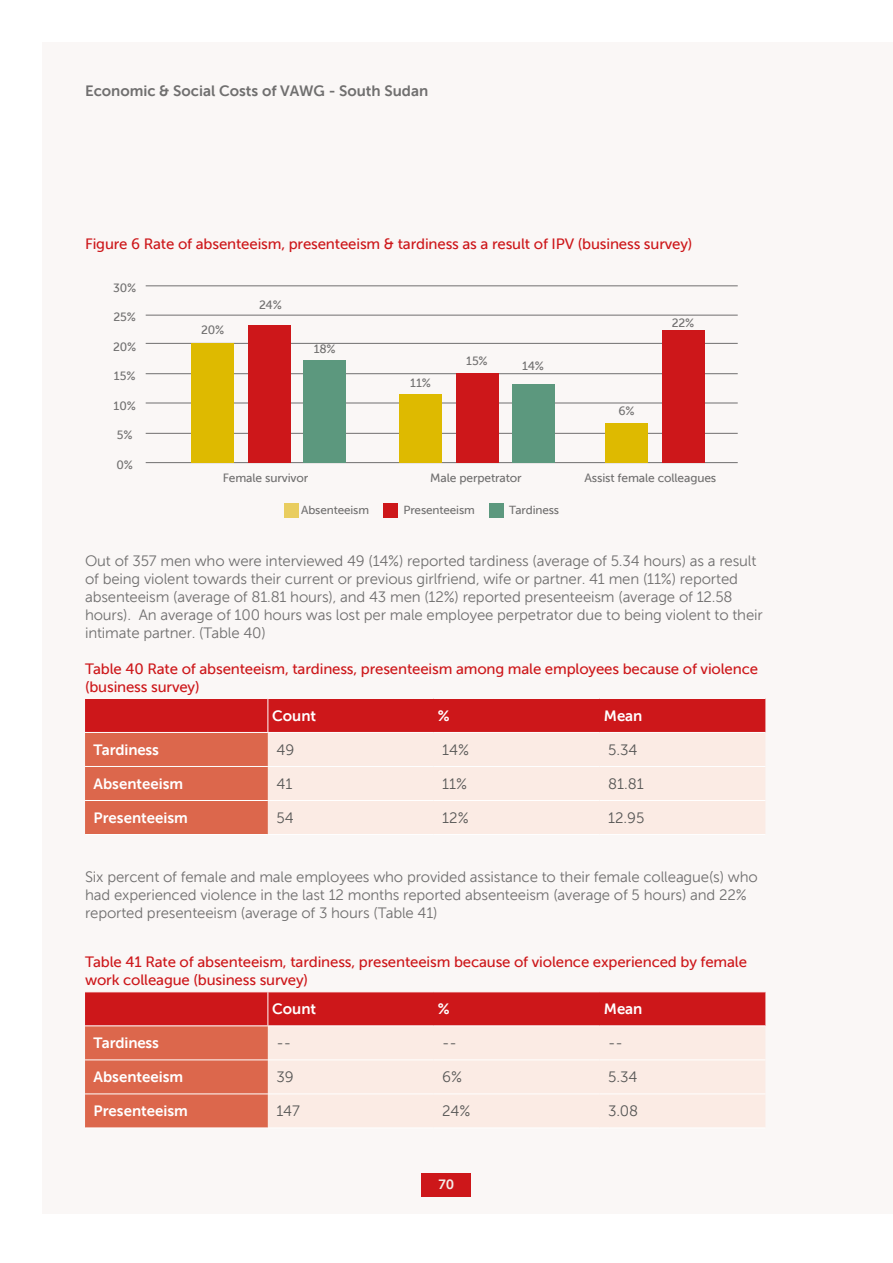
<style>
.page{position:relative;width:893px;height:1263px;background:#fff}
.page>*{position:absolute;margin:0;border:0;box-sizing:border-box;transform-origin:0 0}
.t1{font:15px/18px "Museo Sans 300";letter-spacing:-.01em;color:#706f6f}
.t2{font:15px/18px "Museo Sans 500";letter-spacing:-.01em;color:#cd171a}
.t3{font:15px "Museo Sans 700";color:#fff}
.t4{font:15px "Museo Sans 300";color:#575756}
.t5{font:15px "Museo Sans 700";color:#706f6f}
.t6{font:13.5px "Museo Sans 700";color:#f3eeea}
.t7{font:12px "Museo Sans 500";letter-spacing:-.01em;color:#706f6f}
.t8{font:11.7px "Museo Sans 500";letter-spacing:-.01em;color:#706f6f}
</style>
<div class="page">
<div style="left:43px;top:43px;width:850px;height:1171px;background:#faf7f6"></div>
<div style="left:422px;top:1173px;width:49px;height:24px;background:#cd171a"></div>
<hr style="left:146px;top:315px;width:592px;height:1px;background:#706f6f">
<hr style="left:146px;top:373px;width:592px;height:1px;background:#706f6f">
<hr style="left:146px;top:433px;width:592px;height:1px;background:#706f6f">
<hr style="left:146px;top:343px;width:592px;height:1px;background:#706f6f">
<hr style="left:146px;top:286px;width:592px;height:1px;background:#706f6f">
<hr style="left:146px;top:403px;width:592px;height:1px;background:#706f6f">
<hr style="left:146px;top:462px;width:592px;height:1px;background:#706f6f">
<div style="left:248px;top:326px;width:43px;height:137px;background:#cd171a"></div>
<div style="left:191px;top:343px;width:43px;height:120px;background:#deba00"></div>
<div style="left:662px;top:330px;width:42px;height:133px;background:#cd171a"></div>
<div style="left:605px;top:423px;width:43px;height:40px;background:#deba00"></div>
<div style="left:456px;top:373px;width:42px;height:90px;background:#cd171a"></div>
<div style="left:399px;top:394px;width:43px;height:69px;background:#deba00"></div>
<div style="left:284px;top:503px;width:14px;height:14px;background:#e9cd5f"></div>
<div style="left:383px;top:503px;width:15px;height:14px;background:#cd171a"></div>
<div style="left:489px;top:503px;width:14px;height:14px;background:#5c987e"></div>
<div style="left:512px;top:384px;width:43px;height:79px;background:#5c987e"></div>
<div style="left:304px;top:360px;width:42px;height:103px;background:#5c987e"></div>
<svg style="left:85px;top:699px;width:680px;height:135px;background:#d33b30"></svg>
<div style="left:268px;top:733px;width:497px;height:101px;background:#fbebe4"></div>
<hr style="left:85px;top:698px;width:183px;height:1px;background:#fff">
<hr style="left:268px;top:698px;width:166px;height:1px;background:#fff">
<hr style="left:267px;top:699px;width:1px;height:33px;background:#fff">
<hr style="left:434px;top:698px;width:166px;height:1px;background:#fff">
<hr style="left:600px;top:698px;width:165px;height:1px;background:#fff">
<hr style="left:85px;top:732px;width:183px;height:1px;background:#fff">
<hr style="left:268px;top:732px;width:166px;height:1px;background:#fff">
<hr style="left:434px;top:732px;width:166px;height:1px;background:#fff">
<hr style="left:600px;top:732px;width:165px;height:1px;background:#fff">
<hr style="left:85px;top:766px;width:183px;height:1px;background:#fff">
<hr style="left:268px;top:766px;width:166px;height:1px;background:#fff">
<hr style="left:434px;top:766px;width:166px;height:1px;background:#fff">
<hr style="left:600px;top:766px;width:165px;height:1px;background:#fff">
<hr style="left:85px;top:800px;width:183px;height:1px;background:#fff">
<hr style="left:268px;top:800px;width:166px;height:1px;background:#fff">
<hr style="left:434px;top:800px;width:166px;height:1px;background:#fff">
<hr style="left:600px;top:800px;width:165px;height:1px;background:#fff">
<hr style="left:85px;top:834px;width:183px;height:1px;background:#fff">
<hr style="left:268px;top:834px;width:166px;height:1px;background:#fff">
<hr style="left:434px;top:834px;width:166px;height:1px;background:#fff">
<hr style="left:600px;top:834px;width:165px;height:1px;background:#fff">
<svg style="left:85px;top:992px;width:680px;height:135px;background:#d43d32"></svg>
<div style="left:268px;top:1026px;width:497px;height:101px;background:#fbebe4"></div>
<hr style="left:85px;top:991px;width:183px;height:1px;background:#fff">
<hr style="left:268px;top:991px;width:166px;height:1px;background:#fff">
<hr style="left:267px;top:992px;width:1px;height:33px;background:#fff">
<hr style="left:434px;top:991px;width:166px;height:1px;background:#fff">
<hr style="left:600px;top:991px;width:165px;height:1px;background:#fff">
<hr style="left:85px;top:1025px;width:183px;height:1px;background:#fff">
<hr style="left:268px;top:1025px;width:166px;height:1px;background:#fff">
<hr style="left:434px;top:1025px;width:166px;height:1px;background:#fff">
<hr style="left:600px;top:1025px;width:165px;height:1px;background:#fff">
<hr style="left:85px;top:1059px;width:183px;height:1px;background:#fff">
<hr style="left:268px;top:1059px;width:166px;height:1px;background:#fff">
<hr style="left:434px;top:1059px;width:166px;height:1px;background:#fff">
<hr style="left:600px;top:1059px;width:165px;height:1px;background:#fff">
<hr style="left:85px;top:1093px;width:183px;height:1px;background:#fff">
<hr style="left:268px;top:1093px;width:166px;height:1px;background:#fff">
<hr style="left:434px;top:1093px;width:166px;height:1px;background:#fff">
<hr style="left:600px;top:1093px;width:165px;height:1px;background:#fff">
<hr style="left:85px;top:1127px;width:183px;height:1px;background:#fff">
<hr style="left:268px;top:1127px;width:166px;height:1px;background:#fff">
<hr style="left:434px;top:1127px;width:166px;height:1px;background:#fff">
<hr style="left:600px;top:1127px;width:165px;height:1px;background:#fff">
<p class="t5" style="left:85px;top:82px;width:345px">Economic &amp; Social Costs of VAWG - South Sudan</p>
<p class="t2" style="left:85px;top:235px;width:609px">Figure 6 Rate of absenteeism, presenteeism &amp; tardiness as a result of IPV (business survey)</p>
<p class="t7" style="left:113px;top:281px;width:25px">30%</p>
<p class="t7" style="left:113px;top:310px;width:24px">25%</p>
<p class="t7" style="left:113px;top:340px;width:25px">20%</p>
<p class="t7" style="left:114px;top:369px;width:23px">15%</p>
<p class="t7" style="left:114px;top:399px;width:24px">10%</p>
<p class="t7" style="left:117px;top:428px;width:17px">5%</p>
<p class="t7" style="left:116px;top:458px;width:18px">0%</p>
<p class="t8" style="left:301px;top:504px;width:70px">Absenteeism</p>
<p class="t8" style="left:403px;top:504px;width:73px">Presenteeism</p>
<p class="t8" style="left:509px;top:504px;width:52px">Tardiness</p>
<p class="t7" style="left:259px;top:298px;width:24px">24%</p>
<p class="t7" style="left:672px;top:317px;width:24px">22%</p>
<p class="t7" style="left:201px;top:323px;width:25px">20%</p>
<p class="t7" style="left:314px;top:343px;width:24px">18%</p>
<p class="t7" style="left:466px;top:354px;width:23px">15%</p>
<p class="t7" style="left:522px;top:359px;width:23px">14%</p>
<p class="t7" style="left:410px;top:376px;width:22px">11%</p>
<p class="t7" style="left:618px;top:405px;width:18px">6%</p>
<p class="t7" style="left:223px;top:471px;width:87px">Female survivor</p>
<p class="t7" style="left:430px;top:471px;width:93px">Male perpetrator</p>
<p class="t7" style="left:584px;top:471px;width:133px">Assist female colleagues</p>
<p class="t1" style="left:85px;top:552px;width:679px">Out of 357 men who were interviewed 49 (14%) reported tardiness (average of 5.34 hours) as a result of being violent towards their current or previous girlfriend, wife or partner. 41 men (11%) reported absenteeism (average of 81.81 hours), and 43 men (12%) reported presenteeism (average of 12.58 hours). An average of 100 hours was lost per male employee perpetrator due to being violent to their intimate partner. (Table 40)</p>
<p class="t2" style="left:85px;top:660px;width:674px">Table 40 Rate of absenteeism, tardiness, presenteeism among male employees because of violence (business survey)</p>
<p class="t3" style="left:272px;top:707px;width:46px">Count</p>
<p class="t3" style="left:438px;top:707px;width:13px">%</p>
<p class="t3" style="left:604px;top:707px;width:40px">Mean</p>
<p class="t3" style="left:94px;top:741px;width:67px">Tardiness</p>
<p class="t4" style="left:276px;top:741px;width:19px">49</p>
<p class="t4" style="left:442px;top:741px;width:28px">14%</p>
<p class="t4" style="left:608px;top:741px;width:31px">5.34</p>
<p class="t3" style="left:94px;top:775px;width:91px">Absenteeism</p>
<p class="t4" style="left:276px;top:775px;width:17px">41</p>
<p class="t4" style="left:442px;top:775px;width:26px">11%</p>
<p class="t4" style="left:608px;top:775px;width:37px">81.81</p>
<p class="t3" style="left:94px;top:809px;width:96px">Presenteeism</p>
<p class="t4" style="left:276px;top:809px;width:19px">54</p>
<p class="t4" style="left:442px;top:809px;width:28px">12%</p>
<p class="t4" style="left:608px;top:809px;width:38px">12.95</p>
<p class="t1" style="left:85px;top:868px;width:674px">Six percent of female and male employees who provided assistance to their female colleague(s) who had experienced violence in the last 12 months reported absenteeism (average of 5 hours) and 22% reported presenteeism (average of 3 hours (Table 41)</p>
<p class="t2" style="left:85px;top:953px;width:664px">Table 41 Rate of absenteeism, tardiness, presenteeism because of violence experienced by female work colleague (business survey)</p>
<p class="t3" style="left:272px;top:1001px;width:46px">Count</p>
<p class="t3" style="left:438px;top:1001px;width:13px">%</p>
<p class="t3" style="left:604px;top:1001px;width:40px">Mean</p>
<p class="t3" style="left:94px;top:1035px;width:67px">Tardiness</p>
<p class="t4" style="left:276px;top:1035px;width:16px">--</p>
<p class="t4" style="left:442px;top:1035px;width:16px">--</p>
<p class="t4" style="left:608px;top:1035px;width:16px">--</p>
<p class="t3" style="left:94px;top:1069px;width:91px">Absenteeism</p>
<p class="t4" style="left:276px;top:1069px;width:19px">39</p>
<p class="t4" style="left:442px;top:1069px;width:21px">6%</p>
<p class="t4" style="left:608px;top:1069px;width:31px">5.34</p>
<p class="t3" style="left:94px;top:1103px;width:96px">Presenteeism</p>
<p class="t4" style="left:276px;top:1103px;width:25px">147</p>
<p class="t4" style="left:442px;top:1103px;width:30px">24%</p>
<p class="t4" style="left:608px;top:1103px;width:32px">3.08</p>
<p class="t6" style="left:439px;top:1176px;width:17px">70</p>
</div>
